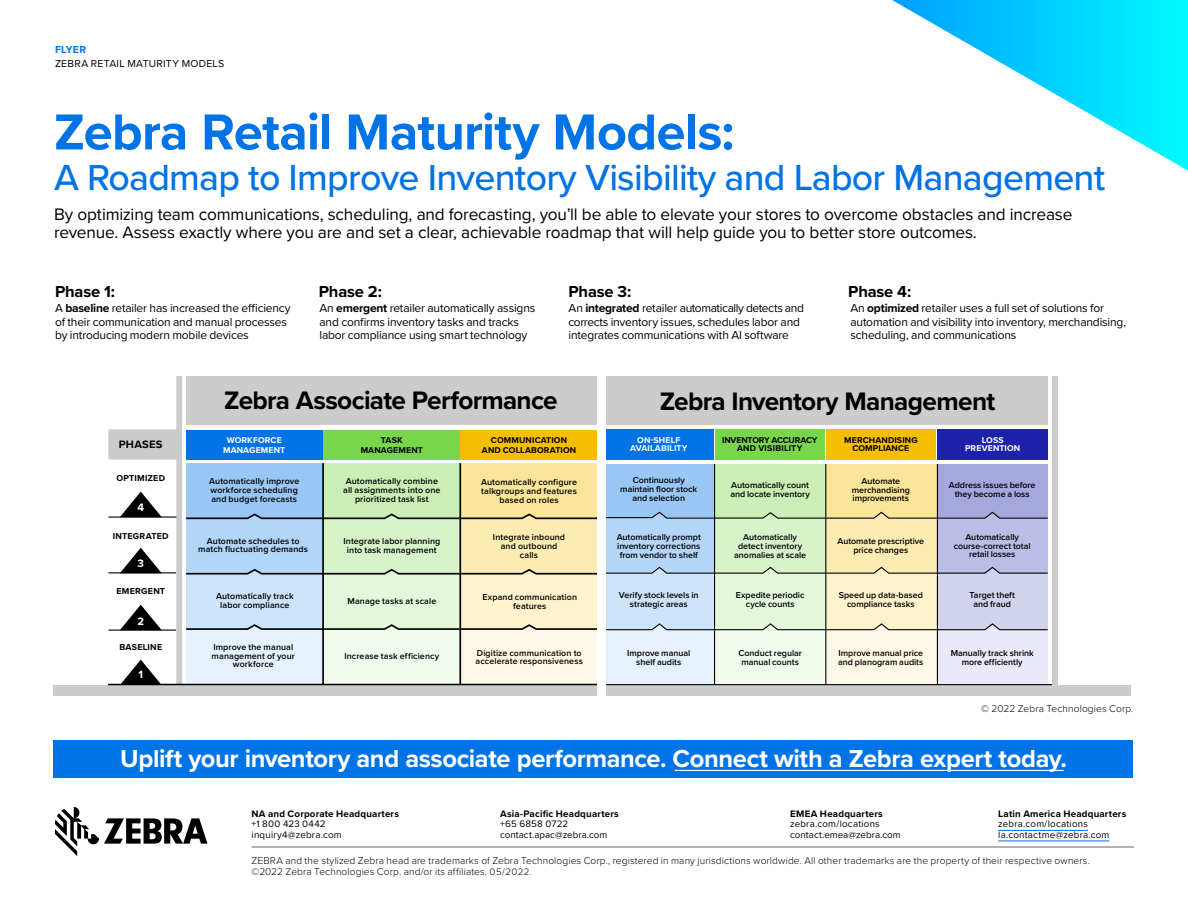
<style>
.page{position:relative;width:1188px;height:918px;background:#fff}
.page>*{position:absolute;margin:0;border:0;box-sizing:border-box;transform-origin:0 0}
.t1{font:700 52.35px "Proxima Nova";letter-spacing:-.015em;color:#0073e6}
.t2{font:500 37.5px "Proxima Nova";letter-spacing:-.02em;color:#0073e6}
.t3{font:700 26.25px "Proxima Nova";letter-spacing:-.025em;color:#000}
.t4{font:700 25.5px "Proxima Nova";letter-spacing:-.015em;color:#fff}
.t5{font:17.25px/18px "Proxima Nova";letter-spacing:-.01em;color:#000}
.t6{font:700 16.5px "Proxima Nova";letter-spacing:-.01em;color:#000}
.t7{font:12px/13.5px "Proxima Nova";letter-spacing:-.015em;color:#000}
.t8{font:700 11.1px "Proxima Nova";letter-spacing:.02em;color:#000}
.t9{font:700 11.1px "Proxima Nova";color:#fff}
.t10{font:10.5px "Proxima Nova";letter-spacing:.025em;color:#000}
.t11{font:700 10.5px "Proxima Nova";letter-spacing:.025em;color:#0073e6}
.t12{font:300 10.2px/10.9px "Proxima Nova";letter-spacing:.01em;color:#000}
.t13{font:9.75px/10.5px "Proxima Nova";letter-spacing:.02em;color:#000}
.t14{font:700 9.75px "Proxima Nova";letter-spacing:.02em;color:#000}
.t15{font:600 8.85px/8.9px "Proxima Nova";color:#000;text-align:center}
.t16{font:700 8.85px "Proxima Nova";letter-spacing:.03em;color:#000}
.t17{font:700 8.7px/10.1px "Proxima Nova";letter-spacing:.015em;color:#000;text-align:center}
.t18{font:700 8.7px/7.8px "Proxima Nova";letter-spacing:.015em;color:#fff;text-align:center}
.t19{font:700 8.7px/7.8px "Proxima Nova";letter-spacing:-.01em;color:#000;text-align:center}
.s1{font-weight:700}
.s2{font-size:9.75px}
</style>
<div class="page">
<svg style="left:892px;top:0;width:296px;height:171px"></svg>
<svg style="left:55px;top:807px;width:152px;height:49px"></svg>
<hr style="left:998px;top:830px;width:90px;height:1px;background:#0073e6">
<hr style="left:998px;top:841px;width:111px;height:1px;background:#0073e6">
<hr style="left:252px;top:847px;width:882px;height:1px;background:#666">
<div style="left:53px;top:740px;width:1080px;height:38px;background:#0073e6"></div>
<div style="left:604px;top:685px;width:527px;height:10px;background:#ccc"></div>
<hr style="left:604px;top:684px;width:451px;height:1px;background:#000">
<div style="left:1052px;top:376px;width:6px;height:311px;background:#ccc"></div>
<svg style="left:108px;top:376px;width:941px;height:311px;background:#d0d9d1"></svg>
<div style="left:186px;top:430px;width:136px;height:30px;background:#0073e6"></div>
<div style="left:323px;top:430px;width:137px;height:30px;background:#78d64b"></div>
<div style="left:461px;top:430px;width:136px;height:30px;background:#f6be00"></div>
<div style="left:53px;top:685px;width:551px;height:10px;background:#ccc"></div>
<hr style="left:108px;top:684px;width:496px;height:1px;background:#000">
<div style="left:597px;top:376px;width:8px;height:319px;background:#fff"></div>
<hr style="left:675px;top:770px;width:389px;height:1px;background:#fff">
<p class="t11" style="left:55px;top:42px;width:33px">FLYER</p>
<p class="t10" style="left:55px;top:56px;width:171px">ZEBRA RETAIL MATURITY MODELS</p>
<h1 class="t1" style="left:54px;top:93px;width:682px">Zebra Retail Maturity Models:</h1>
<h2 class="t2" style="left:54px;top:150px;width:1053px">A Roadmap to Improve Inventory Visibility and Labor Management</h2>
<p class="t5" style="left:54px;top:204px;width:1020px">By optimizing team communications, scheduling, and forecasting, you’ll be able to elevate your stores to overcome obstacles and increase revenue. Assess exactly where you are and set a clear, achievable roadmap that will help guide you to better store outcomes.</p>
<h3 class="t6" style="left:55px;top:279px;width:61px">Phase 1:</h3>
<h3 class="t6" style="left:319px;top:279px;width:64px">Phase 2:</h3>
<h3 class="t6" style="left:569px;top:279px;width:64px">Phase 3:</h3>
<h3 class="t6" style="left:848px;top:279px;width:64px">Phase 4:</h3>
<h3 class="t7" style="left:55px;top:301px;width:237px">A <span class="s1">baseline</span> retailer has increased the efficiency of their communication and manual processes by introducing modern mobile devices</h3>
<h3 class="t7" style="left:319px;top:301px;width:217px">An <span class="s1">emergent</span> retailer automatically assigns and confirms inventory tasks and tracks labor compliance using smart technology</h3>
<h3 class="t7" style="left:569px;top:301px;width:237px">An <span class="s1">integrated</span> retailer automatically detects and corrects inventory issues, schedules labor and integrates communications with AI software</h3>
<h3 class="t7" style="left:850px;top:301px;width:277px">An <span class="s1">optimized</span> retailer uses a full set of solutions for automation and visibility into inventory, merchandising, scheduling, and communications</h3>
<p class="t8" style="left:119px;top:436px;width:45px">PHASES</p>
<p class="t16" style="left:116px;top:472px;width:50px">OPTIMIZED</p>
<p class="t9" style="left:137px;top:500px;width:8px">4</p>
<p class="t16" style="left:113px;top:530px;width:57px">INTEGRATED</p>
<p class="t9" style="left:138px;top:555px;width:8px">3</p>
<p class="t16" style="left:116px;top:584px;width:50px">EMERGENT</p>
<p class="t9" style="left:137px;top:613px;width:8px">2</p>
<p class="t16" style="left:119px;top:640px;width:44px">BASELINE</p>
<p class="t9" style="left:138px;top:666px;width:6px">1</p>
<h3 class="t3" style="left:224px;top:380px;width:335px">Zebra Associate Performance</h3>
<p class="t17" style="left:361px;top:435px;width:64px">TASK<br>MANAGEMENT</p>
<p class="t17" style="left:482px;top:435px;width:96px">COMMUNICATION<br>AND COLLABORATION</p>
<p class="t18" style="left:223px;top:435px;width:64px;line-height:10.1px">WORKFORCE<br>MANAGEMENT</p>
<p class="t15" style="left:209px;top:477px;width:92px;text-align:left">Automatically improve workforce scheduling and budget forecasts</p>
<p class="t15" style="left:343px;top:477px;width:99px">Automatically combine all assignments into one prioritized task list</p>
<p class="t15" style="left:481px;top:477px;width:98px">Automatically configure talkgroups and features based on roles</p>
<p class="t15" style="left:198px;top:536px;width:112px">Automate schedules to match fluctuating demands</p>
<p class="t15" style="left:343px;top:536px;width:98px">Integrate labor planning into task management</p>
<p class="t15" style="left:493px;top:533px;width:74px">Integrate inbound and outbound calls</p>
<p class="t15" style="left:216px;top:592px;width:79px">Automatically track labor compliance</p>
<p class="t15" style="left:347px;top:596px;width:90px">Manage tasks at scale</p>
<p class="t15" style="left:483px;top:593px;width:96px">Expand communication features</p>
<p class="t15" style="left:212px;top:642px;width:85px">Improve the manual management of your workforce</p>
<p class="t15" style="left:344px;top:651px;width:96px">Increase task efficiency</p>
<p class="t15" style="left:476px;top:648px;width:109px;text-align:left">Digitize communication to accelerate responsiveness</p>
<h3 class="t3" style="left:660px;top:382px;width:337px">Zebra Inventory Management</h3>
<p class="t18" style="left:965px;top:436px;width:57px">LOSS<br>PREVENTION</p>
<p class="t19" style="left:722px;top:436px;width:97px">INVENTORY ACCURACY<br>AND VISIBILITY</p>
<p class="t17" style="left:844px;top:436px;width:75px;line-height:7.8px">MERCHANDISING<br>COMPLIANCE</p>
<p class="t18" style="left:630px;top:436px;width:59px">ON-SHELF<br>AVAILABILITY</p>
<p class="t15" style="left:620px;top:476px;width:79px">Continuously maintain floor stock and selection</p>
<p class="t15" style="left:617px;top:533px;width:86px;text-align:justify">Automatically prompt inventory corrections from vendor to shelf</p>
<p class="t15" style="left:619px;top:590px;width:81px">Verify stock levels in strategic areas</p>
<p class="t15" style="left:852px;top:476px;width:60px">Automate merchandising improvements</p>
<p class="t15" style="left:837px;top:536px;width:88px">Automate prescriptive price changes</p>
<p class="t15" style="left:839px;top:590px;width:85px">Speed up data-based compliance tasks</p>
<p class="t15" style="left:730px;top:480px;width:81px;text-align:left">Automatically count and locate inventory</p>
<p class="t15" style="left:734px;top:533px;width:73px">Automatically detect inventory anomalies at scale</p>
<p class="t15" style="left:736px;top:590px;width:70px">Expedite periodic cycle counts</p>
<p class="t15" style="left:949px;top:480px;width:88px">Address issues before they become a loss</p>
<p class="t15" style="left:954px;top:532px;width:78px">Automatically course-correct total retail losses</p>
<p class="t15" style="left:969px;top:590px;width:47px">Target theft and fraud</p>
<p class="t15" style="left:627px;top:648px;width:65px">Improve manual shelf audits</p>
<p class="t15" style="left:738px;top:648px;width:65px">Conduct regular manual counts</p>
<p class="t15" style="left:838px;top:649px;width:87px;text-align:left">Improve manual price and planogram audits</p>
<p class="t15" style="left:951px;top:649px;width:85px">Manually track shrink more efficiently</p>
<p class="t12" style="left:981px;top:702px;width:154px">© 2022 Zebra Technologies Corp.</p>
<h3 class="t4" style="left:120px;top:739px;width:948px">Uplift your inventory and associate performance. Connect with a Zebra expert today.</h3>
<p class="t14" style="left:998px;top:806px;width:130px">Latin America Headquarters</p>
<p class="t13" style="left:998px;top:819px;width:113px">zebra.com/locations la.contactme@zebra.com</p>
<p class="t12" style="left:252px;top:855px;width:840px">ZEBRA and the stylized Zebra head are trademarks of Zebra Technologies Corp., registered in many jurisdictions worldwide. All other trademarks are the property of their respective owners. ©2022 Zebra Technologies Corp. and/or its affiliates. <span class="s2">05/2022.</span></p>
<p class="t14" style="left:500px;top:806px;width:120px">Asia-Pacific Headquarters</p>
<p class="t13" style="left:500px;top:819px;width:109px">+65 6858 0722 contact.apac@zebra.com</p>
<p class="t14" style="left:252px;top:806px;width:149px">NA and Corporate Headquarters</p>
<p class="t13" style="left:252px;top:819px;width:92px">+1 800 423 0442 inquiry4@zebra.com</p>
<p class="t14" style="left:790px;top:806px;width:94px">EMEA Headquarters</p>
<p class="t13" style="left:790px;top:819px;width:112px">zebra.com/locations contact.emea@zebra.com</p>
</div>
